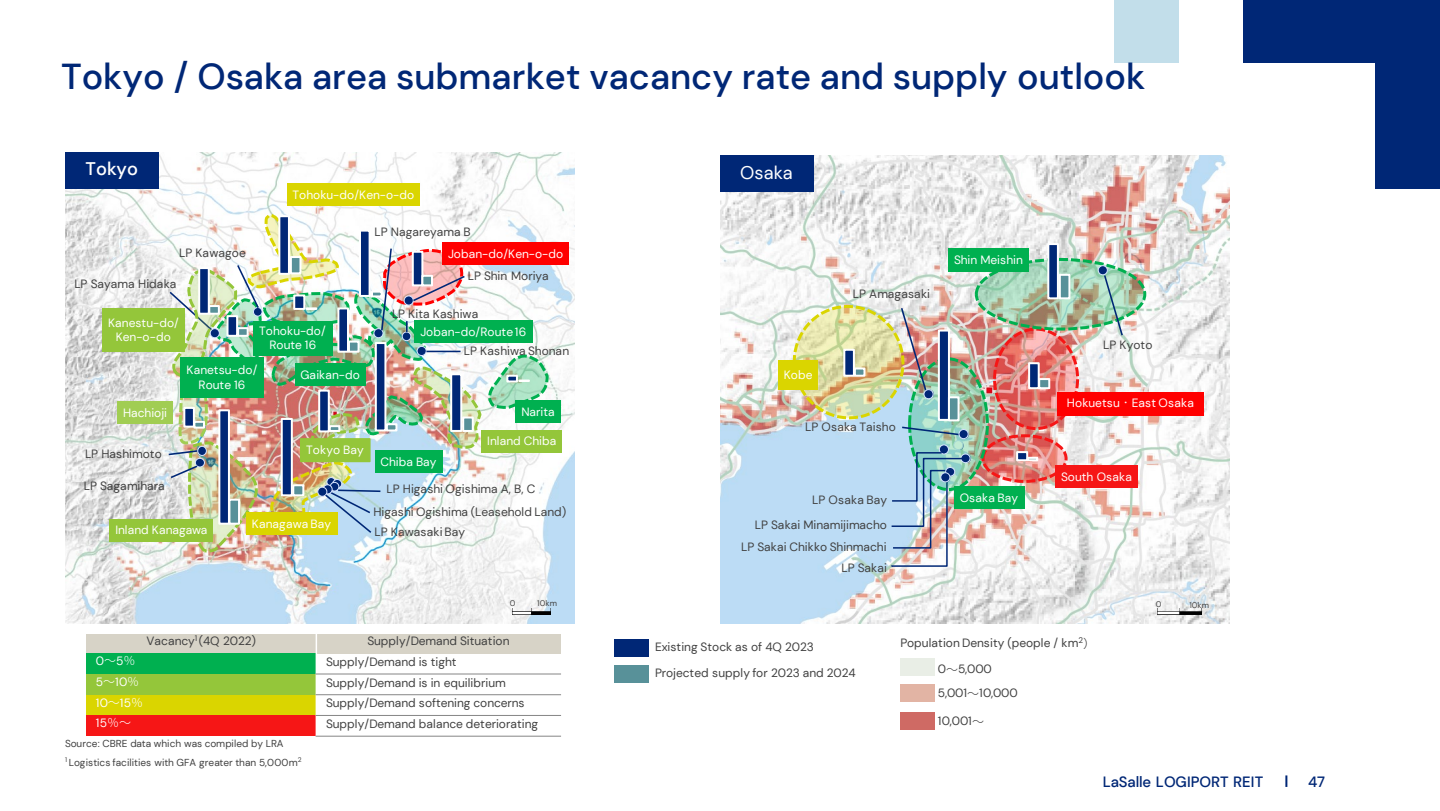
<style>
.page{position:relative;width:1440px;height:811px;background:#fff}
.page>*{position:absolute;margin:0;border:0;box-sizing:border-box;transform-origin:0 0}
.t1{font:500 36px "DM Sans";color:#002776}
.t2{font:500 18.2px "DM Sans";letter-spacing:.005em;color:#fff}
.t3{font:18.2px "DM Sans";letter-spacing:.005em;color:#fff}
.t4{font:500 14.8px "DM Sans";letter-spacing:-.005em;color:#002776}
.t5{font:12px "DM Sans";color:#404040}
.t6{font:12px "DM Sans";letter-spacing:.01em;color:#fff}
.t7{font:12px "DM Sans";letter-spacing:.02em;color:#404040}
.t8{font:10px "DM Sans";color:#404040}
.t9{font:8.2px "DM Sans";letter-spacing:.015em;color:#404040}
.s1{font-family:"Noto Sans JP";font-weight:300}
.s2{font-family:"Hira Kaku Std W2"}
</style>
<div class="page">
<svg style="left:1285px;top:775px;width:2px;height:11px"></svg>
<div style="left:1376px;top:0;width:64px;height:188px;background:#002776"></div>
<div style="left:1243px;top:0;width:197px;height:62px;background:#002776"></div>
<div style="left:1114px;top:0;width:64px;height:62px;background:#c2deea"></div>
<img style="left:720px;top:155px;width:509px;height:468px">
<img style="left:65px;top:153px;width:509px;height:470px">
<div style="left:86px;top:633px;width:230px;height:20px;background:#d7d3c7"></div>
<div style="left:316px;top:633px;width:245px;height:20px;background:#d7d3c7"></div>
<div style="left:86px;top:653px;width:230px;height:20px;background:#00b050"></div>
<div style="left:86px;top:673px;width:230px;height:21px;background:#94c63a"></div>
<div style="left:86px;top:694px;width:230px;height:21px;background:#dad500"></div>
<div style="left:86px;top:715px;width:230px;height:20px;background:#f61616"></div>
<hr style="left:316px;top:633px;width:1px;height:103px;background:#fff">
<hr style="left:316px;top:673px;width:245px;height:1px;background:#868686">
<hr style="left:316px;top:694px;width:245px;height:1px;background:#868686">
<hr style="left:316px;top:714px;width:245px;height:1px;background:#868686">
<hr style="left:316px;top:735px;width:245px;height:1px;background:#868686">
<div style="left:614px;top:639px;width:35px;height:17px;background:#002776"></div>
<div style="left:614px;top:665px;width:35px;height:17px;background:#589199"></div>
<img style="left:512px;top:608px;width:39px;height:5px">
<div style="left:65px;top:152px;width:93px;height:36px;background:#002776"></div>
<img style="left:1158px;top:608px;width:44px;height:6px">
<div style="left:720px;top:155px;width:93px;height:37px;background:#002776"></div>
<div style="left:995px;top:329px;width:83px;height:99px;background:#f00;border-radius:50%;opacity:.25"></div>
<div style="left:993px;top:327px;width:86px;height:103px;border:3px dashed #f61616;border-radius:50%"></div>
<div style="left:976px;top:259px;width:169px;height:70px;background:#00b050;border-radius:50%;opacity:.25"></div>
<div style="left:975px;top:258px;width:171px;height:72px;border:3px dashed #00b050;border-radius:50%"></div>
<div style="left:983px;top:435px;width:83px;height:46px;background:#f61616;border-radius:50%;opacity:.25"></div>
<div style="left:982px;top:434px;width:86px;height:48px;border:3px dashed #f61616;border-radius:50%"></div>
<div style="left:900px;top:658px;width:35px;height:17px;background:#e9eee6"></div>
<div style="left:900px;top:684px;width:35px;height:17px;background:#e2b4a4"></div>
<div style="left:900px;top:712px;width:35px;height:17px;background:#cf6a64"></div>
<div style="left:287px;top:183px;width:133px;height:23px;background:#dad500"></div>
<div style="left:102px;top:308px;width:82px;height:43px;background:#94c63a"></div>
<div style="left:443px;top:242px;width:126px;height:23px;background:#f00"></div>
<div style="left:117px;top:401px;width:56px;height:23px;background:#a1cd53"></div>
<div style="left:109px;top:518px;width:104px;height:23px;background:#94c63a"></div>
<div style="left:481px;top:430px;width:81px;height:22px;background:#94c63a"></div>
<div style="left:516px;top:400px;width:45px;height:23px;background:#00b050"></div>
<div style="left:948px;top:249px;width:81px;height:23px;background:#00b050"></div>
<div style="left:1057px;top:392px;width:147px;height:23px;background:#f00"></div>
<div style="left:1056px;top:465px;width:82px;height:23px;background:#f61616"></div>
<div style="left:954px;top:486px;width:70px;height:23px;background:#00b050"></div>
<div style="left:778px;top:360px;width:40px;height:29px;background:#dad500"></div>
<div style="left:1047px;top:243px;width:12px;height:56px;background:#002776;border:2px solid #fff"></div>
<div style="left:1059px;top:274px;width:11px;height:25px;background:#589199;border:2px solid #fff"></div>
<div style="left:1016px;top:451px;width:12px;height:10px;background:#002776;border:2px solid #fff"></div>
<div style="left:1029px;top:363px;width:10px;height:25px;background:#002776"></div>
<div style="left:1028px;top:362px;width:12px;height:27px;border:2px solid #fff"></div>
<div style="left:1039px;top:379px;width:10px;height:9px;background:#589199"></div>
<div style="left:1038px;top:378px;width:12px;height:11px;border:2px solid #fff"></div>
<svg style="left:1027px;top:456px;width:11px;height:5px"></svg>
<div style="left:910px;top:359px;width:77px;height:130px;background:#00b050;border-radius:50%;opacity:.25"></div>
<div style="left:960px;top:453px;width:11px;height:10px;border:1px solid #d8e5ff;border-radius:50%"></div>
<div style="left:939px;top:444px;width:9px;height:10px;background:#002776;border-radius:50%"></div>
<div style="left:939px;top:444px;width:10px;height:10px;border:1px solid #d8e5ff;border-radius:50%"></div>
<div style="left:959px;top:429px;width:9px;height:9px;background:#002776;border-radius:50%"></div>
<div style="left:959px;top:429px;width:10px;height:10px;border:1px solid #d8e5ff;border-radius:50%"></div>
<img style="left:788px;top:297px;width:173px;height:139px">
<div style="left:924px;top:389px;width:9px;height:9px;background:#002776;border-radius:50%"></div>
<div style="left:924px;top:389px;width:10px;height:10px;border:1px solid #d8e5ff;border-radius:50%"></div>
<img style="left:890px;top:451px;width:78px;height:116px">
<div style="left:1098px;top:265px;width:9px;height:10px;background:#002776;border-radius:50%"></div>
<div style="left:1098px;top:265px;width:10px;height:10px;border:1px solid #d8e5ff;border-radius:50%"></div>
<svg style="left:1103px;top:273px;width:21px;height:64px"></svg>
<img style="left:167px;top:212px;width:383px;height:343px">
<h2 class="t1" style="left:61px;top:54px;width:1086px">Tokyo / Osaka area submarket vacancy rate and supply outlook</h2>
<p class="t2" style="left:85px;top:157px;width:54px">Tokyo</p>
<p class="t5" style="left:179px;top:245px;width:68px">LP Kawagoe</p>
<p class="t5" style="left:74px;top:276px;width:104px">LP Sayama Hidaka</p>
<p class="t6" style="left:108px;top:315px;width:72px">Kanestu-do/</p>
<p class="t6" style="left:116px;top:329px;width:57px">Ken-o-do</p>
<p class="t6" style="left:293px;top:187px;width:123px">Tohoku-do/Ken-o-do</p>
<p class="t5" style="left:375px;top:225px;width:98px">LP Nagareyama B</p>
<p class="t6" style="left:259px;top:323px;width:68px">Tohoku-do/</p>
<p class="t6" style="left:269px;top:337px;width:48px">Route 16</p>
<p class="t6" style="left:448px;top:246px;width:117px">Joban-do/Ken-o-do</p>
<p class="t5" style="left:468px;top:268px;width:82px">LP Shin Moriya</p>
<p class="t5" style="left:392px;top:306px;width:88px">LP Kita Kashiwa</p>
<p class="t5" style="left:464px;top:343px;width:107px">LP Kashiwa Shonan</p>
<p class="t6" style="left:420px;top:324px;width:107px">Joban-do/Route 16</p>
<p class="t6" style="left:123px;top:405px;width:46px">Hachioji</p>
<p class="t5" style="left:85px;top:446px;width:78px">LP Hashimoto</p>
<p class="t5" style="left:84px;top:478px;width:82px">LP Sagamihara</p>
<p class="t6" style="left:187px;top:362px;width:72px">Kanetsu-do/</p>
<p class="t6" style="left:199px;top:377px;width:48px">Route 16</p>
<p class="t6" style="left:301px;top:367px;width:61px">Gaikan-do</p>
<p class="t6" style="left:306px;top:442px;width:59px">Tokyo Bay</p>
<p class="t6" style="left:115px;top:522px;width:93px">Inland Kanagawa</p>
<p class="t6" style="left:252px;top:516px;width:81px">Kanagawa Bay</p>
<p class="t6" style="left:521px;top:404px;width:35px">Narita</p>
<p class="t6" style="left:381px;top:454px;width:58px">Chiba Bay</p>
<p class="t6" style="left:487px;top:433px;width:70px">Inland Chiba</p>
<p class="t5" style="left:387px;top:481px;width:150px">LP Higashi Ogishima A, B, C</p>
<p class="t5" style="left:373px;top:504px;width:195px">Higashi Ogishima (Leasehold Land)</p>
<p class="t7" style="left:375px;top:524px;width:92px">LP Kawasaki Bay</p>
<p class="t9" style="left:510px;top:598px;width:7px">0</p>
<p class="t9" style="left:537px;top:598px;width:21px">10km</p>
<p class="t5" style="left:146px;top:633px;width:111px">Vacancy<sup>1</sup> (4Q 2022)</p>
<p class="t5" style="left:368px;top:633px;width:144px">Supply/Demand Situation</p>
<p class="t6" style="left:96px;top:653px;width:41px">0<span class="s1">～</span>5<span class="s1">％</span></p>
<p class="t5" style="left:326px;top:654px;width:132px">Supply/Demand is tight</p>
<p class="t6" style="left:96px;top:674px;width:45px">5<span class="s1">～</span>10<span class="s1">％</span></p>
<p class="t5" style="left:326px;top:674px;width:181px">Supply/Demand is in equilibrium</p>
<p class="t6" style="left:96px;top:694px;width:49px">10<span class="s1">～</span>15<span class="s1">％</span></p>
<p class="t5" style="left:326px;top:695px;width:200px">Supply/Demand softening concerns</p>
<p class="t6" style="left:96px;top:715px;width:37px">15<span class="s1">％～</span></p>
<p class="t5" style="left:326px;top:716px;width:214px">Supply/Demand balance deteriorating</p>
<p class="t8" style="left:65px;top:737px;width:220px">Source: CBRE data which was compiled by LRA</p>
<p class="t8" style="left:65px;top:755px;width:238px"><sup>1</sup> Logistics facilities with GFA greater than 5,000m<sup>2</sup></p>
<p class="t3" style="left:740px;top:161px;width:54px">Osaka</p>
<p class="t5" style="left:853px;top:286px;width:79px">LP Amagasaki</p>
<p class="t6" style="left:954px;top:252px;width:70px">Shin Meishin</p>
<p class="t6" style="left:784px;top:367px;width:30px">Kobe</p>
<p class="t5" style="left:805px;top:419px;width:92px">LP Osaka Taisho</p>
<p class="t5" style="left:812px;top:492px;width:76px">LP Osaka Bay</p>
<p class="t5" style="left:755px;top:517px;width:133px">LP Sakai Minamijimacho</p>
<p class="t5" style="left:741px;top:539px;width:147px">LP Sakai Chikko Shinmachi</p>
<p class="t5" style="left:842px;top:559px;width:47px">LP Sakai</p>
<p class="t6" style="left:960px;top:490px;width:60px">Osaka Bay</p>
<p class="t5" style="left:1103px;top:337px;width:51px">LP Kyoto</p>
<p class="t6" style="left:1067px;top:395px;width:128px">Hokuetsu<span class="s2">・</span>East Osaka</p>
<p class="t6" style="left:1061px;top:469px;width:72px">South Osaka</p>
<p class="t9" style="left:1156px;top:599px;width:7px">0</p>
<p class="t9" style="left:1189px;top:599px;width:21px">10km</p>
<p class="t5" style="left:655px;top:639px;width:160px">Existing Stock as of 4Q 2023</p>
<p class="t5" style="left:655px;top:665px;width:202px">Projected supply for 2023 and 2024</p>
<p class="t5" style="left:900px;top:635px;width:196px">Population Density (people / km<sup>2</sup><span class="s2">）</span></p>
<p class="t5" style="left:938px;top:660px;width:55px">0<span class="s1">～</span>5,000</p>
<p class="t5" style="left:938px;top:685px;width:81px">5,001<span class="s1">～</span>10,000</p>
<p class="t5" style="left:938px;top:713px;width:48px">10,001<span class="s1">～</span></p>
<p class="t4" style="left:1103px;top:772px;width:162px">LaSalle LOGIPORT REIT</p>
<p class="t4" style="left:1308px;top:772px;width:19px">47</p>
</div>
